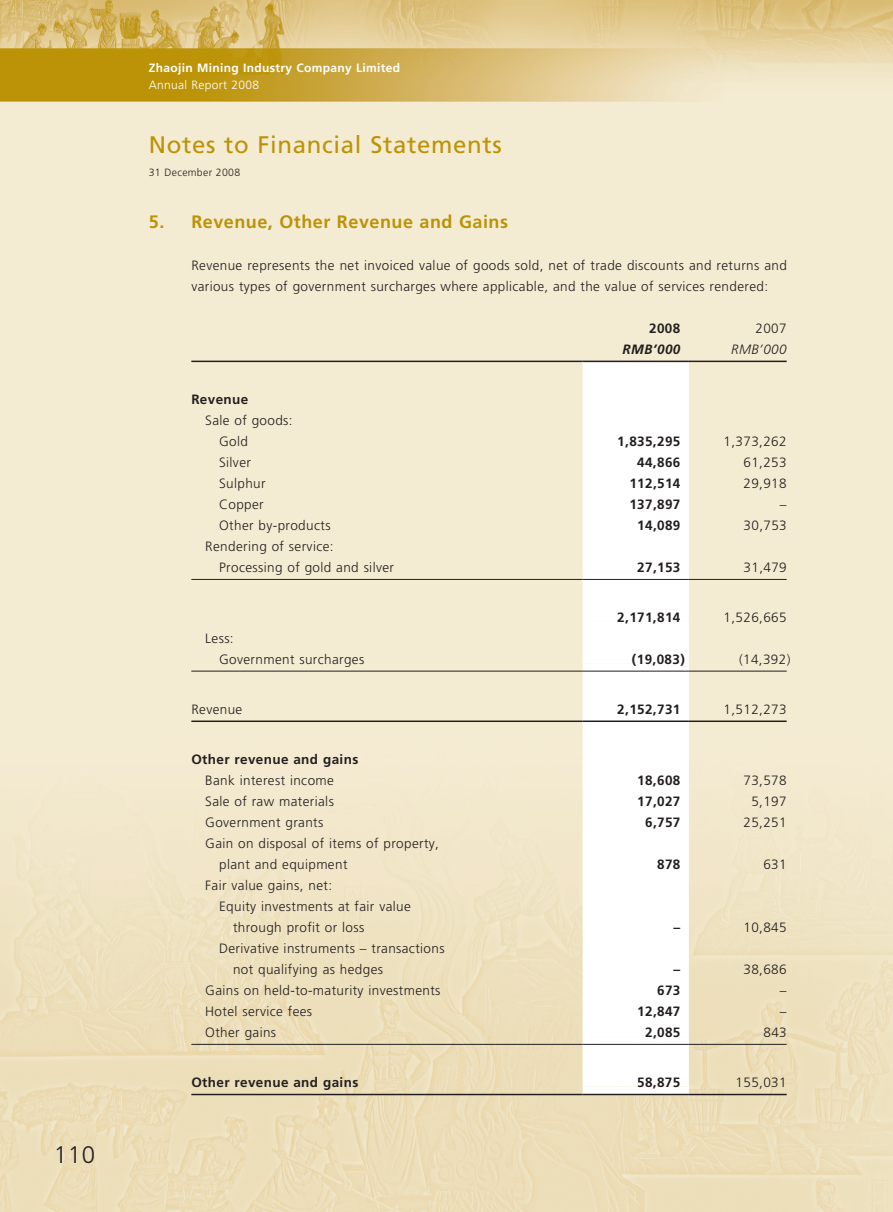
<style>
.page{position:relative;width:893px;height:1212px;background:#fff}
.page>*{position:absolute;margin:0;border:0;box-sizing:border-box;transform-origin:0 0}
.t1{font:24px "Frutiger LT Std";letter-spacing:.03em;color:#bc9306}
.t2{font:300 24px "Frutiger LT Std";color:#231f20}
.t3{font:700 18px "Frutiger LT Std";letter-spacing:.03em;color:#bc9306}
.t4{font:300 13.5px/21px "Frutiger LT Std";letter-spacing:.03em;color:#231f20}
.t5{font:700 13.5px "Frutiger LT Std";letter-spacing:.03em;color:#231f20}
.t6{font:italic 700 13.5px "Frutiger LT Std";letter-spacing:.03em;color:#231f20}
.t7{font:italic 300 13.5px "Frutiger LT Std";letter-spacing:.03em;color:#231f20}
.t8{font:700 12px "Frutiger LT Std";letter-spacing:.03em;color:#fff}
.t9{font:300 12px "Frutiger LT Std";letter-spacing:.03em;color:#fff}
.t10{font:300 10.5px "Frutiger LT Std";letter-spacing:.03em;color:#231f20}
</style>
<div class="page">
<img style="left:0;top:0;width:893px;height:1212px">
<svg style="left:583px;top:362px;width:106px;height:210px"></svg>
<svg style="left:583px;top:572px;width:106px;height:522px"></svg>
<hr style="left:191px;top:361px;width:392px;height:1px;background:#231f20">
<hr style="left:583px;top:361px;width:106px;height:1px;background:#231f20">
<hr style="left:689px;top:361px;width:98px;height:1px;background:#231f20">
<hr style="left:191px;top:579px;width:392px;height:1px;background:#231f20">
<hr style="left:583px;top:579px;width:106px;height:1px;background:#231f20">
<hr style="left:689px;top:579px;width:98px;height:1px;background:#231f20">
<hr style="left:191px;top:671px;width:392px;height:1px;background:#231f20">
<hr style="left:583px;top:671px;width:106px;height:1px;background:#231f20">
<hr style="left:689px;top:671px;width:98px;height:1px;background:#231f20">
<hr style="left:191px;top:720px;width:392px;height:2px;background:#231f20">
<hr style="left:583px;top:720px;width:106px;height:2px;background:#231f20">
<hr style="left:689px;top:720px;width:98px;height:2px;background:#231f20">
<hr style="left:191px;top:1044px;width:392px;height:1px;background:#231f20">
<hr style="left:583px;top:1044px;width:106px;height:1px;background:#231f20">
<hr style="left:689px;top:1044px;width:98px;height:1px;background:#231f20">
<hr style="left:191px;top:1094px;width:392px;height:1px;background:#231f20">
<hr style="left:583px;top:1094px;width:106px;height:1px;background:#231f20">
<hr style="left:689px;top:1094px;width:98px;height:1px;background:#231f20">
<h1 class="t2" style="left:54px;top:1141px;width:43px">110</h1>
<p class="t8" style="left:149px;top:61px;width:253px">Zhaojin Mining Industry Company Limited</p>
<p class="t9" style="left:149px;top:78px;width:112px">Annual Report 2008</p>
<h1 class="t1" style="left:149px;top:131px;width:354px">Notes to Financial Statements</h1>
<p class="t10" style="left:149px;top:167px;width:93px">31 December 2008</p>
<h2 class="t3" style="left:149px;top:211px;width:361px">5. Revenue, Other Revenue and Gains</h2>
<p class="t4" style="left:191px;top:255px;width:597px">Revenue represents the net invoiced value of goods sold, net of trade discounts and returns and various types of government surcharges where applicable, and the value of services rendered:</p>
<p class="t5" style="left:649px;top:320px;width:33px">2008</p>
<p class="t4" style="left:755px;top:318px;width:33px">2007</p>
<p class="t6" style="left:623px;top:341px;width:59px">RMB’000</p>
<p class="t7" style="left:731px;top:341px;width:57px">RMB’000</p>
<p class="t5" style="left:191px;top:391px;width:59px">Revenue</p>
<p class="t4" style="left:219px;top:410px;width:75px;text-indent:-14px">Sale of goods:<br>Gold</p>
<p class="t5" style="left:617px;top:433px;width:65px">1,835,295</p>
<p class="t4" style="left:724px;top:431px;width:65px">1,373,262</p>
<p class="t4" style="left:219px;top:452px;width:33px">Silver</p>
<p class="t5" style="left:637px;top:454px;width:45px">44,866</p>
<p class="t4" style="left:743px;top:452px;width:45px">61,253</p>
<p class="t4" style="left:219px;top:473px;width:48px">Sulphur</p>
<p class="t5" style="left:629px;top:475px;width:53px">112,514</p>
<p class="t4" style="left:743px;top:473px;width:45px">29,918</p>
<p class="t4" style="left:219px;top:494px;width:46px">Copper</p>
<p class="t5" style="left:629px;top:496px;width:53px">137,897</p>
<p class="t4" style="left:780px;top:494px;width:8px">–</p>
<p class="t4" style="left:219px;top:515px;width:113px">Other by-products</p>
<p class="t5" style="left:637px;top:517px;width:45px">14,089</p>
<p class="t4" style="left:744px;top:515px;width:45px">30,753</p>
<p class="t4" style="left:219px;top:536px;width:176px;text-indent:-14px">Rendering of service:<br>Processing of gold and silver</p>
<p class="t5" style="left:637px;top:559px;width:45px">27,153</p>
<p class="t4" style="left:744px;top:557px;width:45px">31,479</p>
<p class="t5" style="left:617px;top:609px;width:65px">2,171,814</p>
<p class="t4" style="left:724px;top:607px;width:65px">1,526,665</p>
<p class="t4" style="left:219px;top:628px;width:147px;text-indent:-14px">Less:<br>Government surcharges</p>
<p class="t5" style="left:632px;top:651px;width:54px">(19,083)</p>
<p class="t4" style="left:739px;top:649px;width:53px">(14,392)</p>
<p class="t4" style="left:191px;top:698px;width:53px">Revenue</p>
<p class="t5" style="left:617px;top:701px;width:65px">2,152,731</p>
<p class="t4" style="left:724px;top:698px;width:65px">1,512,273</p>
<p class="t5" style="left:191px;top:751px;width:168px">Other revenue and gains</p>
<p class="t4" style="left:205px;top:770px;width:130px">Bank interest income</p>
<p class="t5" style="left:637px;top:772px;width:45px">18,608</p>
<p class="t4" style="left:743px;top:770px;width:45px">73,578</p>
<p class="t4" style="left:205px;top:791px;width:130px">Sale of raw materials</p>
<p class="t5" style="left:637px;top:793px;width:45px">17,027</p>
<p class="t4" style="left:751px;top:791px;width:37px">5,197</p>
<p class="t4" style="left:205px;top:812px;width:120px">Government grants</p>
<p class="t5" style="left:645px;top:814px;width:37px">6,757</p>
<p class="t4" style="left:743px;top:812px;width:45px">25,251</p>
<p class="t4" style="left:219px;top:833px;width:221px;text-indent:-14px">Gain on disposal of items of property, plant and equipment</p>
<p class="t5" style="left:657px;top:856px;width:25px">878</p>
<p class="t4" style="left:763px;top:854px;width:25px">631</p>
<p class="t4" style="left:205px;top:875px;width:128px">Fair value gains, net:</p>
<p class="t4" style="left:219px;top:896px;width:193px">Equity investments at fair value</p>
<p class="t4" style="left:233px;top:917px;width:133px">through profit or loss</p>
<p class="t5" style="left:674px;top:919px;width:8px">–</p>
<p class="t4" style="left:743px;top:917px;width:45px">10,845</p>
<p class="t4" style="left:233px;top:938px;width:213px;text-indent:-14px">Derivative instruments – transactions not qualifying as hedges</p>
<p class="t5" style="left:674px;top:961px;width:8px">–</p>
<p class="t4" style="left:743px;top:959px;width:45px">38,686</p>
<p class="t4" style="left:205px;top:980px;width:237px">Gains on held-to-maturity investments</p>
<p class="t5" style="left:657px;top:982px;width:25px">673</p>
<p class="t4" style="left:780px;top:980px;width:8px">–</p>
<p class="t4" style="left:205px;top:1001px;width:108px">Hotel service fees</p>
<p class="t5" style="left:637px;top:1003px;width:45px">12,847</p>
<p class="t4" style="left:780px;top:1001px;width:8px">–</p>
<p class="t4" style="left:205px;top:1022px;width:72px">Other gains</p>
<p class="t5" style="left:645px;top:1024px;width:37px">2,085</p>
<p class="t4" style="left:763px;top:1022px;width:25px">843</p>
<p class="t5" style="left:191px;top:1074px;width:168px">Other revenue and gains</p>
<p class="t5" style="left:637px;top:1074px;width:45px">58,875</p>
<p class="t4" style="left:736px;top:1072px;width:53px">155,031</p>
</div>
